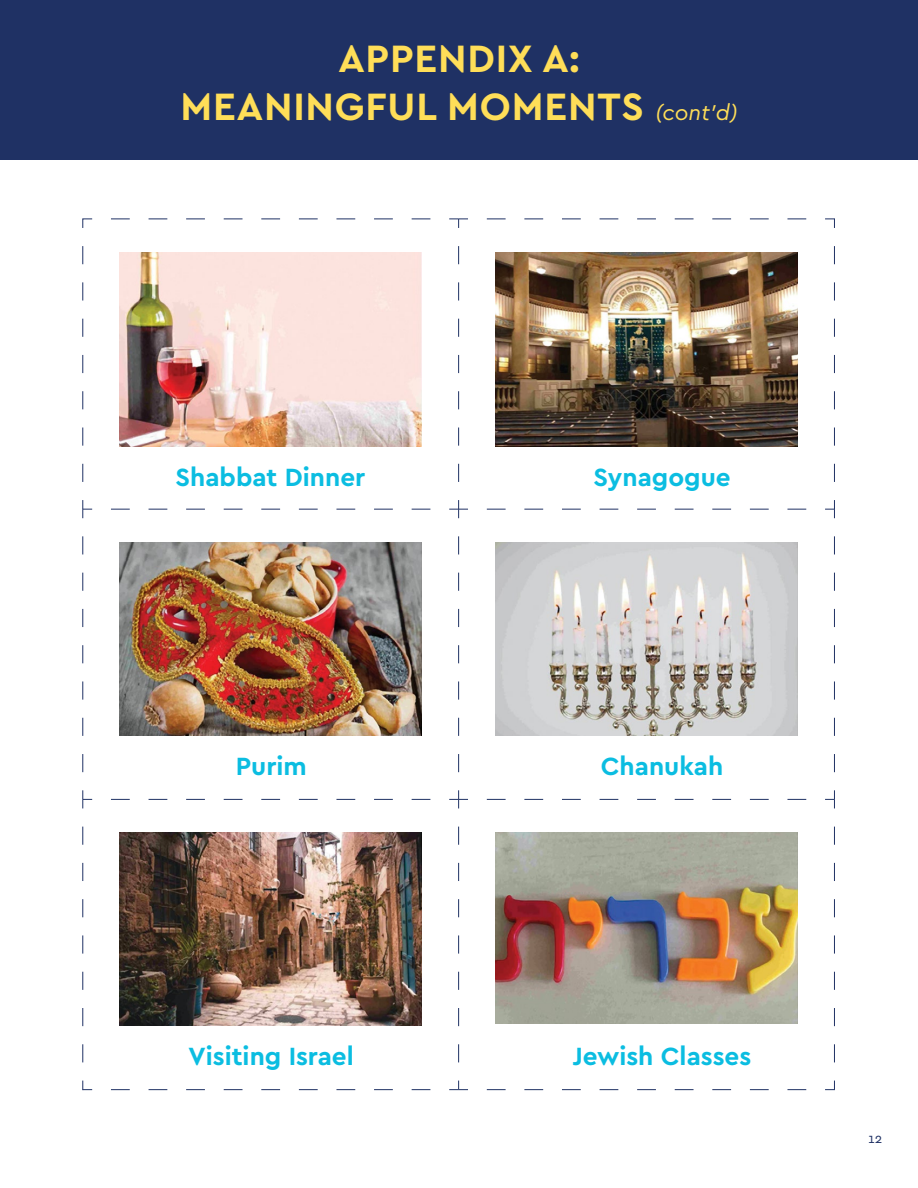
<style>
.page{position:relative;width:918px;height:1188px;background:#fff}
.page>*{position:absolute;margin:0;border:0;box-sizing:border-box;transform-origin:0 0}
.t1{font:700 39.9px/48.2px "Cera PRO";letter-spacing:.02em;color:#ffde58;text-align:center}
.t2{font:700 26.1px "Cera PRO";color:#0bbde1}
.t3{font:13.5px "Cera PRO";color:#1f3164}
.s1{font-weight:400;font-style:italic;font-size:22.5px}
</style>
<div class="page">
<svg style="left:82px;top:218px;width:376px;height:292px"></svg>
<svg style="left:458px;top:246px;width:1px;height:236px"></svg>
<svg style="left:834px;top:246px;width:1px;height:236px"></svg>
<svg style="left:458px;top:218px;width:377px;height:10px"></svg>
<svg style="left:111px;top:509px;width:329px;height:1px"></svg>
<svg style="left:82px;top:536px;width:1px;height:236px"></svg>
<svg style="left:82px;top:509px;width:10px;height:9px"></svg>
<svg style="left:487px;top:509px;width:320px;height:1px"></svg>
<svg style="left:458px;top:536px;width:1px;height:236px"></svg>
<svg style="left:449px;top:500px;width:19px;height:18px"></svg>
<svg style="left:834px;top:536px;width:1px;height:236px"></svg>
<svg style="left:825px;top:500px;width:10px;height:18px"></svg>
<svg style="left:111px;top:799px;width:320px;height:1px"></svg>
<svg style="left:487px;top:799px;width:320px;height:1px"></svg>
<svg style="left:458px;top:826px;width:1px;height:236px"></svg>
<svg style="left:449px;top:790px;width:19px;height:18px"></svg>
<svg style="left:834px;top:826px;width:1px;height:236px"></svg>
<svg style="left:825px;top:790px;width:10px;height:18px"></svg>
<svg style="left:111px;top:1089px;width:320px;height:1px"></svg>
<svg style="left:82px;top:790px;width:10px;height:300px"></svg>
<svg style="left:449px;top:1081px;width:386px;height:9px"></svg>
<div style="left:0;top:0;width:918px;height:160px;background:#1f3164"></div>
<img style="left:119px;top:253px;width:303px;height:193px">
<img style="left:119px;top:542px;width:303px;height:194px">
<img style="left:119px;top:832px;width:303px;height:194px">
<img style="left:495px;top:253px;width:303px;height:193px">
<img style="left:495px;top:542px;width:303px;height:194px">
<img style="left:495px;top:832px;width:303px;height:192px">
<h1 class="t1" style="left:181px;top:33px;width:559px">APPENDIX A:<br>MEANINGFUL MOMENTS <span class="s1">(cont’d)</span></h1>
<p class="t2" style="left:176px;top:460px;width:191px">Shabbat Dinner</p>
<p class="t2" style="left:593px;top:460px;width:139px">Synagogue</p>
<p class="t2" style="left:236px;top:749px;width:73px">Purim</p>
<p class="t2" style="left:601px;top:749px;width:124px">Chanukah</p>
<p class="t2" style="left:189px;top:1039px;width:167px">Visiting Israel</p>
<p class="t2" style="left:573px;top:1039px;width:180px">Jewish Classes</p>
<p class="t3" style="left:868px;top:1129px;width:16px">12</p>
</div>
